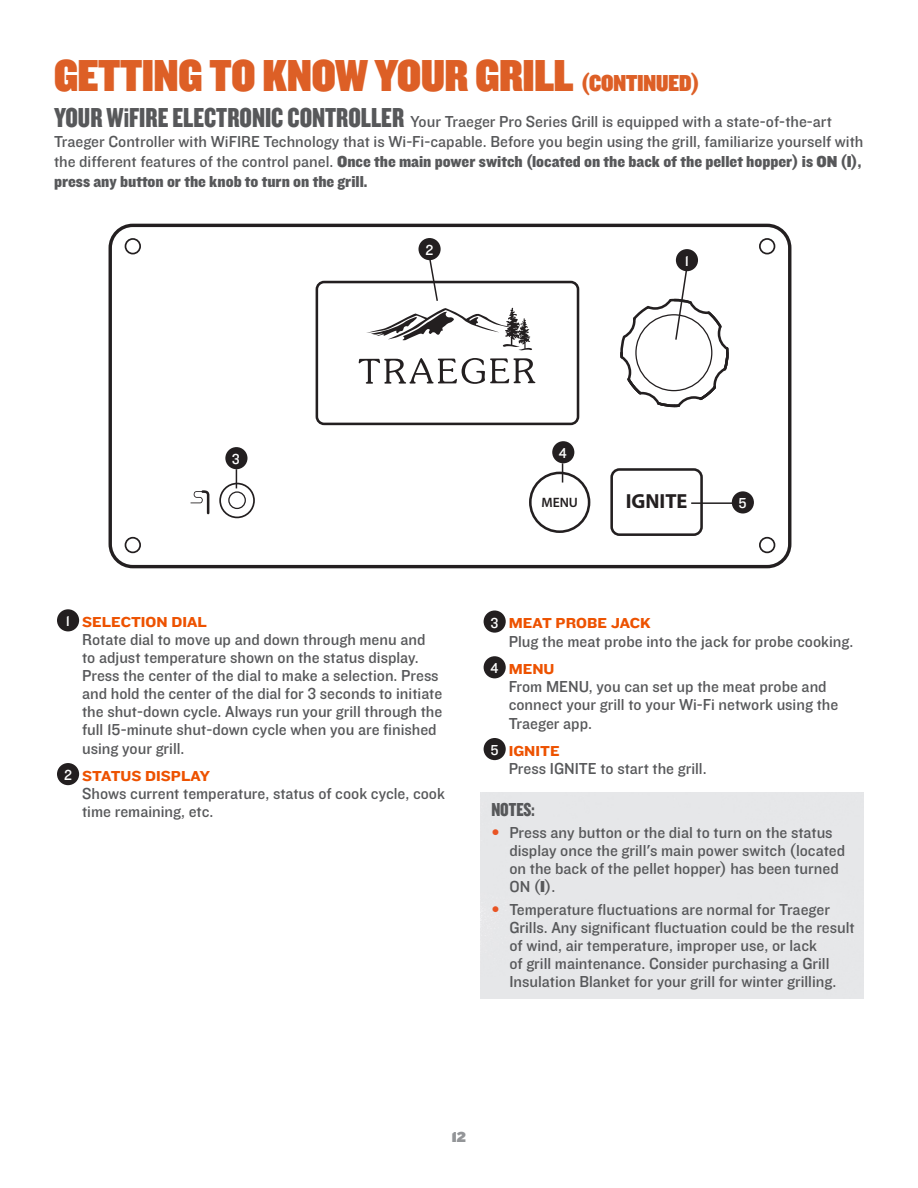
<style>
.page{position:relative;width:918px;height:1188px;background:#fff}
.page>*{position:absolute;margin:0;border:0;box-sizing:border-box;transform-origin:0 0}
.Chapter_Header_copy{font:46.5px "Knockout 90 Ultmt Welterwt";color:#dd5f26}
.t1{font:700 20.4px "Myriad Pro";color:#231f20}
.Body_Copy{font:19.5px "Knockout 69 Full Liteweight";color:#57585a}
.Subhead_Paragraph{font:16.5px/18px "Knockout 31 Junior Middlewt";color:#57585a}
.P_F_Copy{font:16.5px/18.1px "Knockout 31 Junior Middlewt";color:#57585a}
.P_F_Header{font:15px "Knockout 52 Cruiserweight";color:#ed5200}
.t2{font:15px "Knockout 31 Junior Middlewt";color:#fff}
.t3{font:15px "Knockout 92 Ultmt Cruiserwt";color:#939598}
.t4{font:600 13.65px "Myriad Pro";color:#231f20}
.s1{font-size:24px}
.s2{font-family:"Knockout 69 Full Liteweight";font-size:28.5px}
.s3{font-family:"Knockout 71 Full Middlewt"}
.s4{font-family:"Avenir LT Std";font-weight:300;color:#e95424}
</style>
<div class="page">
<div style="left:110px;top:225px;width:680px;height:342px;border:2px solid #231f20;border-radius:22px"></div>
<div style="left:316px;top:281px;width:263px;height:144px;border:3px solid #231f20;border-radius:7px"></div>
<div style="left:529px;top:472px;width:61px;height:61px;border:3px solid #231f20;border-radius:50%"></div>
<div style="left:610px;top:468px;width:93px;height:68px;border:3px solid #231f20;border-radius:8px"></div>
<div style="left:219px;top:483px;width:36px;height:35px;border:2px solid #231f20;border-radius:50%"></div>
<div style="left:228px;top:491px;width:18px;height:18px;border:1px solid #231f20;border-radius:50%"></div>
<svg style="left:190px;top:490px;width:19px;height:24px"></svg>
<div style="left:759px;top:238px;width:16px;height:16px;border:2px solid #231f20;border-radius:50%"></div>
<div style="left:759px;top:537px;width:16px;height:16px;border:2px solid #231f20;border-radius:50%"></div>
<div style="left:125px;top:238px;width:16px;height:16px;border:2px solid #231f20;border-radius:50%"></div>
<div style="left:125px;top:537px;width:16px;height:16px;border:2px solid #231f20;border-radius:50%"></div>
<svg style="left:359px;top:358px;width:176px;height:26px"></svg>
<div style="left:676px;top:249px;width:22px;height:22px;background:#231f20;border-radius:50%"></div>
<div style="left:419px;top:238px;width:22px;height:22px;background:#231f20;border-radius:50%"></div>
<div style="left:225px;top:447px;width:22px;height:22px;background:#231f20;border-radius:50%"></div>
<div style="left:552px;top:441px;width:22px;height:22px;background:#231f20;border-radius:50%"></div>
<svg style="left:366px;top:256px;width:166px;height:94px"></svg>
<svg style="left:620px;top:265px;width:109px;height:143px"></svg>
<svg style="left:236px;top:469px;width:1px;height:19px"></svg>
<svg style="left:562px;top:463px;width:1px;height:20px"></svg>
<hr style="left:691px;top:502px;width:52px;height:2px;background:#231f20">
<div style="left:732px;top:491px;width:22px;height:23px;background:#231f20;border-radius:50%"></div>
<div style="left:57px;top:609px;width:22px;height:22px;background:#231f20;border-radius:50%"></div>
<div style="left:57px;top:763px;width:22px;height:22px;background:#231f20;border-radius:50%"></div>
<div style="left:484px;top:611px;width:22px;height:22px;background:#231f20;border-radius:50%"></div>
<div style="left:484px;top:656px;width:22px;height:22px;background:#231f20;border-radius:50%"></div>
<div style="left:484px;top:738px;width:22px;height:22px;background:#231f20;border-radius:50%"></div>
<p class="Chapter_Header_copy" style="left:54px;top:44px;width:647px">GETTING TO KNOW YOUR GRILL <span class="s1">(CONTINUED)</span></p>
<p class="Subhead_Paragraph" style="left:54px;top:110px;width:811px;line-height:20.2px"><span class="s2">YOUR WiFIRE ELECTRONIC CONTROLLER</span> Your Traeger Pro Series Grill is equipped with a state-of-the-art Traeger Controller with WiFIRE Technology that is Wi-Fi-capable. Before you begin using the grill, familiarize yourself with the different features of the control panel. <span class="s3">Once the main power switch (located on the back of the pellet hopper) is ON (I), press any button or the knob to turn on the grill.</span></p>
<p class="t2" style="left:425px;top:240px;width:9px">2</p>
<p class="t2" style="left:685px;top:251px;width:6px">1</p>
<p class="t2" style="left:232px;top:449px;width:9px">3</p>
<p class="t2" style="left:66px;top:611px;width:6px">1</p>
<p class="P_F_Header" style="left:82px;top:612px;width:126px">SELECTION DIAL</p>
<p class="P_F_Copy" style="left:82px;top:630px;width:362px">Rotate dial to move up and down through menu and to adjust temperature shown on the status display.<br>Press the center of the dial to make a selection. Press and hold the center of the dial for 3 seconds to initiate the shut-down cycle. Always run your grill through the full 15-minute shut-down cycle when you are finished using your grill.</p>
<p class="t2" style="left:64px;top:765px;width:9px">2</p>
<p class="P_F_Header" style="left:82px;top:765px;width:130px">STATUS DISPLAY</p>
<p class="P_F_Copy" style="left:82px;top:783px;width:364px">Shows current temperature, status of cook cycle, cook time remaining, etc.</p>
<p class="t2" style="left:559px;top:443px;width:9px">4</p>
<p class="t4" style="left:541px;top:493px;width:38px">MENU</p>
<p class="t1" style="left:626px;top:488px;width:63px">IGNITE</p>
<p class="t2" style="left:739px;top:493px;width:10px">5</p>
<p class="t2" style="left:490px;top:612px;width:9px">3</p>
<p class="P_F_Header" style="left:509px;top:613px;width:144px">MEAT PROBE JACK</p>
<p class="P_F_Copy" style="left:509px;top:632px;width:346px">Plug the meat probe into the jack for probe cooking.</p>
<p class="t2" style="left:490px;top:658px;width:9px">4</p>
<p class="P_F_Header" style="left:509px;top:658px;width:47px">MENU</p>
<p class="P_F_Copy" style="left:509px;top:676px;width:331px">From MENU, you can set up the meat probe and connect your grill to your Wi-Fi network using the<br>Traeger app.</p>
<p class="t2" style="left:490px;top:740px;width:10px">5</p>
<p class="P_F_Header" style="left:509px;top:740px;width:52px">IGNITE</p>
<p class="P_F_Copy" style="left:509px;top:759px;width:199px">Press IGNITE to start the grill.</p>
<p class="Body_Copy" style="left:491px;top:797px;width:45px">NOTES:</p>
<p class="Subhead_Paragraph" style="left:509px;top:823px;width:337px;text-indent:-18px"><span class="s4">•</span> Press any button or the dial to turn on the status display once the grill's main power switch (located on the back of the pellet hopper) has been turned ON (<span class="s3">I</span>).</p>
<p class="Subhead_Paragraph" style="left:509px;top:900px;width:347px;text-indent:-18px"><span class="s4">•</span> Temperature fluctuations are normal for Traeger Grills. Any significant fluctuation could be the result of wind, air temperature, improper use, or lack<br>of grill maintenance. Consider purchasing a Grill Insulation Blanket for your grill for winter grilling.</p>
<p class="t3" style="left:452px;top:1126px;width:16px">12</p>
</div>
